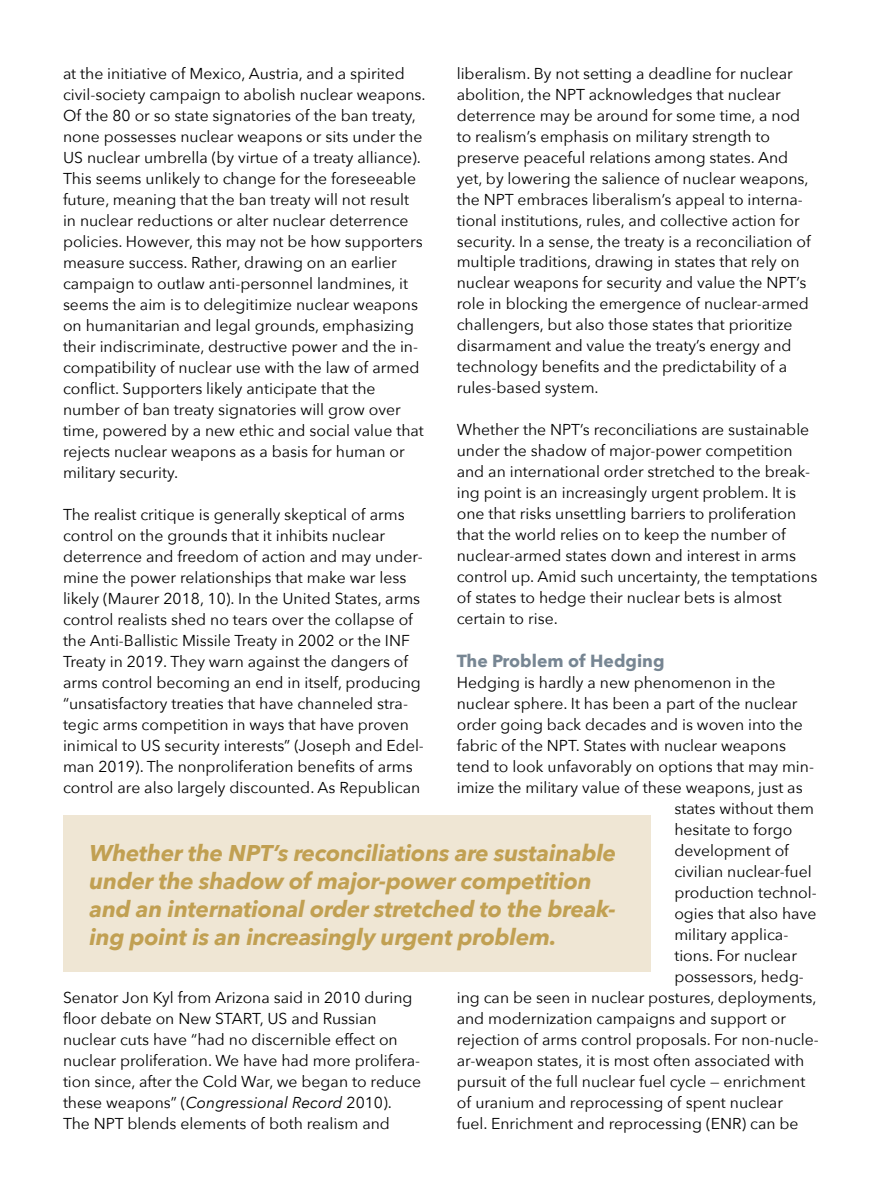
<style>
.page{position:relative;width:882px;height:1197px;background:#fff}
.page>*{position:absolute;margin:0;border:0;box-sizing:border-box;transform-origin:0 0}
.t1{font:italic 700 22.75px/28px "Avenir Next";letter-spacing:-.01em;color:#c1a052}
.t2{font:700 17.5px "Avenir Next";color:#778693}
.t3{font:15.75px/21px "Avenir Next";color:#000}
.s1{font-style:italic}
</style>
<div class="page">
<div style="left:64px;top:816px;width:587px;height:156px;background:#efe6d4"></div>
<p class="t3" style="left:457px;top:62px;width:355px">liberalism. By not setting a deadline for nuclear abolition, the NPT acknowledges that nuclear deterrence may be around for some time, a nod to realism’s emphasis on military strength to preserve peaceful relations among states. And yet, by lowering the salience of nuclear weapons, the NPT embraces liberalism’s appeal to interna&shy;tional institutions, rules, and collective action for security. In a sense, the treaty is a reconciliation of multiple traditions, drawing in states that rely on nuclear weapons for security and value the NPT’s role in blocking the emergence of nuclear-armed challengers, but also those states that prioritize disarmament and value the treaty’s energy and technology benefits and the predictability of a rules-based system.</p>
<p class="t3" style="left:457px;top:419px;width:362px">Whether the NPT’s reconciliations are sustainable under the shadow of major-power competition and an international order stretched to the break&shy;ing point is an increasingly urgent problem. It is one that risks unsettling barriers to proliferation that the world relies on to keep the number of nuclear-armed states down and interest in arms control up. Amid such uncertainty, the temptations of states to hedge their nuclear bets is almost certain to rise.</p>
<p class="t2" style="left:457px;top:645px;width:209px">The Problem of Hedging</p>
<p class="t3" style="left:457px;top:671px;width:320px">Hedging is hardly a new phenomenon in the</p>
<p class="t3" style="left:457px;top:692px;width:342px">nuclear sphere. It has been a part of the nuclear</p>
<p class="t3" style="left:457px;top:713px;width:348px">order going back decades and is woven into the</p>
<p class="t3" style="left:457px;top:734px;width:331px">fabric of the NPT. States with nuclear weapons</p>
<p class="t3" style="left:457px;top:755px;width:359px">tend to look unfavorably on options that may min-</p>
<p class="t3" style="left:457px;top:776px;width:347px">imize the military value of these weapons, just as</p>
<p class="t3" style="left:674px;top:797px;width:141px">states without them</p>
<p class="t3" style="left:674px;top:818px;width:120px">hesitate to forgo</p>
<p class="t3" style="left:674px;top:839px;width:116px">development of</p>
<p class="t3" style="left:674px;top:860px;width:139px">civilian nuclear-fuel</p>
<p class="t3" style="left:674px;top:881px;width:144px">production technol-</p>
<p class="t3" style="left:674px;top:902px;width:144px">ogies that also have</p>
<p class="t3" style="left:674px;top:923px;width:116px">military applica-</p>
<p class="t3" style="left:674px;top:944px;width:124px">tions. For nuclear</p>
<p class="t3" style="left:674px;top:965px;width:131px">possessors, hedg-</p>
<p class="t3" style="left:457px;top:986px;width:361px">ing can be seen in nuclear postures, deployments,</p>
<p class="t3" style="left:457px;top:1007px;width:331px">and modernization campaigns and support or</p>
<p class="t3" style="left:457px;top:1028px;width:363px">rejection of arms control proposals. For non-nucle-</p>
<p class="t3" style="left:457px;top:1049px;width:349px">ar-weapon states, it is most often associated with</p>
<p class="t3" style="left:457px;top:1070px;width:350px">pursuit of the full nuclear fuel cycle — enrichment</p>
<p class="t3" style="left:457px;top:1091px;width:328px">of uranium and reprocessing of spent nuclear</p>
<p class="t3" style="left:457px;top:1112px;width:343px">fuel. Enrichment and reprocessing (ENR) can be</p>
<p class="t3" style="left:63px;top:62px;width:364px">at the initiative of Mexico, Austria, and a spirited civil-society campaign to abolish nuclear weapons.<br>Of the 80 or so state signatories of the ban treaty, none possesses nuclear weapons or sits under the US nuclear umbrella (by virtue of a treaty alliance).<br>This seems unlikely to change for the foreseeable future, meaning that the ban treaty will not result in nuclear reductions or alter nuclear deterrence policies. However, this may not be how supporters measure success. Rather, drawing on an earlier campaign to outlaw anti-personnel landmines, it seems the aim is to delegitimize nuclear weapons on humanitarian and legal grounds, emphasizing their indiscriminate, destructive power and the in&shy;compatibility of nuclear use with the law of armed conflict. Supporters likely anticipate that the number of ban treaty signatories will grow over time, powered by a new ethic and social value that rejects nuclear weapons as a basis for human or military security.</p>
<p class="t3" style="left:63px;top:503px;width:363px">The realist critique is generally skeptical of arms control on the grounds that it inhibits nuclear deterrence and freedom of action and may under&shy;mine the power relationships that make war less likely (Maurer 2018, 10). In the United States, arms control realists shed no tears over the collapse of the Anti-Ballistic Missile Treaty in 2002 or the INF Treaty in 2019. They warn against the dangers of arms control becoming an end in itself, producing “unsatisfactory treaties that have channeled stra&shy;tegic arms competition in ways that have proven inimical to US security interests” (Joseph and Edel&shy;man 2019). The nonproliferation benefits of arms control are also largely discounted. As Republican</p>
<h1 class="t1" style="left:90px;top:838px;width:528px">Whether the NPT’s reconciliations are sustainable under the shadow of major-power competition and an international order stretched to the break&shy;ing point is an increasingly urgent problem.</h1>
<p class="t3" style="left:63px;top:986px;width:360px">Senator Jon Kyl from Arizona said in 2010 during floor debate on New START, US and Russian nuclear cuts have “had no discernible effect on nuclear proliferation. We have had more prolifera&shy;tion since, after the Cold War, we began to reduce these weapons” (<span class="s1">Congressional Record</span> 2010).<br>The NPT blends elements of both realism and</p>
</div>
